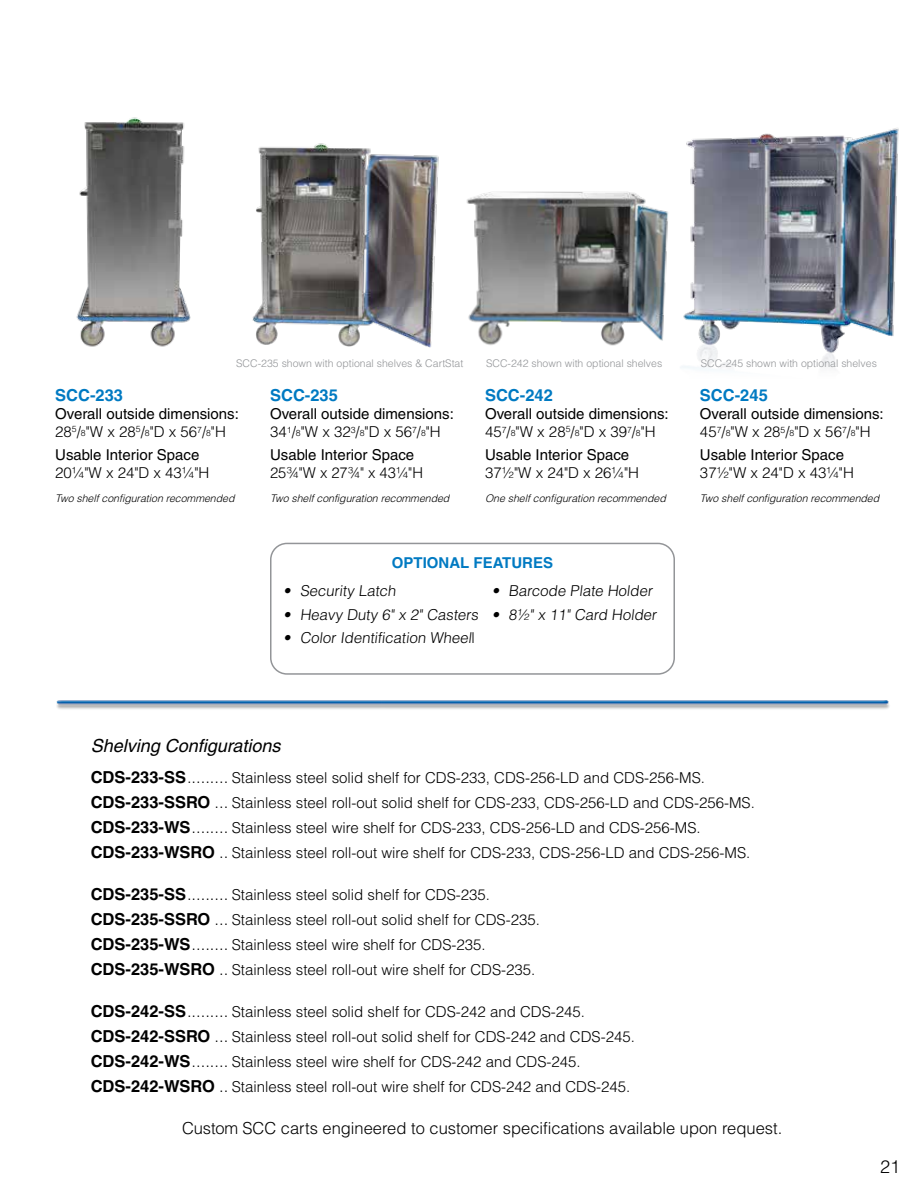
<style>
.page{position:relative;width:918px;height:1188px;background:#fff}
.page>*{position:absolute;margin:0;border:0;box-sizing:border-box;transform-origin:0 0}
.t1{font:italic 18px "Helvetica LT Pro";color:#000}
.t2{font:300 18px "Helvetica LT Pro";color:#000}
.t3{font:700 16.5px "Helvetica LT Pro";color:#000}
.t4{font:300 16.5px "Helvetica LT Pro";color:#000}
.t5{font:700 16.5px "Helvetica LT Pro";color:#007ac2}
.t6{font:300 15px/25.2px "Helvetica LT Pro";color:#000}
.t7{font:15px/18px "Helvetica LT Pro";color:#000}
.t8{font:700 15px "Helvetica LT Pro";color:#007ac2}
.t9{font:italic 300 10.5px "Helvetica LT Pro";color:#000}
.t10{font:300 10.5px "Helvetica LT Pro";color:#939598}
.s1{font-weight:300}
.s2{font-weight:300;font-size:8.7px}
.s3{font-weight:700;font-size:16.5px}
</style>
<div class="page">
<div style="left:270px;top:543px;width:405px;height:132px;border:2px solid #939598;border-radius:16px"></div>
<img style="left:680px;top:128px;width:219px;height:242px">
<img style="left:56px;top:700px;width:834px;height:9px">
<img style="left:466px;top:182px;width:215px;height:173px">
<img style="left:252px;top:143px;width:187px;height:205px">
<img style="left:76px;top:117px;width:115px;height:230px">
<p class="t10" style="left:236px;top:357px;width:229px">SCC-235 shown with optional shelves &amp; CartStat</p>
<p class="t10" style="left:486px;top:357px;width:178px">SCC-242 shown with optional shelves</p>
<p class="t10" style="left:701px;top:357px;width:178px">SCC-245 shown with optional shelves</p>
<p class="t5" style="left:485px;top:385px;width:69px">SCC-242</p>
<p class="t7" style="left:485px;top:405px;width:185px">Overall outside dimensions:<br><span class="s1">45</span><sup>7</sup><span class="s1">/</span><span class="s2">8</span><span class="s1">"W x 28</span><sup>5</sup><span class="s1">/</span><span class="s2">8</span><span class="s1">"D x 39</span><sup>7</sup><span class="s1">/</span><span class="s2">8</span><span class="s1">"H</span></p>
<p class="t7" style="left:485px;top:446px;width:146px">Usable Interior Space</p>
<p class="t6" style="left:485px;top:460px;width:155px">37½"W x 24"D x 26¼"H</p>
<p class="t9" style="left:485px;top:491px;width:185px">One shelfconfiguration recommended</p>
<p class="t5" style="left:55px;top:385px;width:69px">SCC-233</p>
<p class="t7" style="left:55px;top:405px;width:185px">Overall outside dimensions:<br><span class="s1">28</span><sup>5</sup><span class="s1">/</span><span class="s2">8</span><span class="s1">"W x 28</span><sup>5</sup><span class="s1">/</span><span class="s2">8</span><span class="s1">"D x 56</span><sup>7</sup><span class="s1">/</span><span class="s2">8</span><span class="s1">"H</span></p>
<p class="t7" style="left:55px;top:446px;width:146px">Usable Interior Space</p>
<p class="t6" style="left:55px;top:460px;width:156px">20¼"W x 24"D x 43¼"H</p>
<p class="t9" style="left:55px;top:491px;width:184px">Two shelfconfiguration recommended</p>
<p class="t5" style="left:270px;top:385px;width:69px">SCC-235</p>
<p class="t7" style="left:270px;top:405px;width:185px">Overall outside dimensions:<br><span class="s1">34</span><sup>1</sup><span class="s1">/</span><span class="s2">8</span><span class="s1">"W x 32</span><sup>3</sup><span class="s1">/</span><span class="s2">8</span><span class="s1">"D x 56</span><sup>7</sup><span class="s1">/</span><span class="s2">8</span><span class="s1">"H</span></p>
<p class="t7" style="left:270px;top:446px;width:146px">Usable Interior Space</p>
<p class="t6" style="left:270px;top:460px;width:154px">25¾"W x 27¾" x 43¼"H</p>
<p class="t9" style="left:270px;top:491px;width:184px">Two shelfconfiguration recommended</p>
<p class="t5" style="left:700px;top:385px;width:69px">SCC-245</p>
<p class="t7" style="left:700px;top:405px;width:185px">Overall outside dimensions:<br><span class="s1">45</span><sup>7</sup><span class="s1">/</span><span class="s2">8</span><span class="s1">"W x 28</span><sup>5</sup><span class="s1">/</span><span class="s2">8</span><span class="s1">"D x 56</span><sup>7</sup><span class="s1">/</span><span class="s2">8</span><span class="s1">"H</span></p>
<p class="t7" style="left:700px;top:446px;width:146px">Usable Interior Space</p>
<p class="t6" style="left:700px;top:460px;width:155px">37½"W x 24"D x 43¼"H</p>
<p class="t9" style="left:700px;top:491px;width:184px">Two shelfconfiguration recommended</p>
<p class="t8" style="left:392px;top:553px;width:163px">OPTIONAL FEATURES</p>
<p class="t6" style="left:284px;top:578px;width:116px">• Security Latch</p>
<p class="t6" style="left:492px;top:578px;width:164px">• Barcode Plate Holder</p>
<p class="t6" style="left:284px;top:602px;width:377px">• Heavy Duty 6" x 2" Casters • 8½" x 11" Card Holder</p>
<p class="t6" style="left:284px;top:625px;width:193px">• Color Identification Wheell</p>
<p class="t1" style="left:91px;top:735px;width:191px">Shelving Configurations</p>
<p class="t3" style="left:91px;top:767px;width:97px">CDS-233-SS</p>
<p class="t6" style="left:232px;top:765px;width:475px">Stainless steel solid shelf for CDS-233, CDS-256-LD and CDS-256-MS.</p>
<p class="t3" style="left:91px;top:792px;width:121px">CDS-233-SSRO</p>
<p class="t6" style="left:232px;top:790px;width:525px">Stainless steel roll-out solid shelf for CDS-233, CDS-256-LD and CDS-256-MS.</p>
<p class="t3" style="left:91px;top:817px;width:101px">CDS-233-WS</p>
<p class="t6" style="left:91px;top:815px;width:661px;text-indent:141px">Stainless steel wire shelf for CDS-233, CDS-256-LD and CDS-256-MS.<br><span class="s3">CDS-233-WSRO</span> Stainless steel roll-out wire shelf for CDS-233, CDS-256-LD and CDS-256-MS.</p>
<p class="t3" style="left:91px;top:884px;width:97px">CDS-235-SS</p>
<p class="t6" style="left:232px;top:882px;width:260px">Stainless steel solid shelf for CDS-235.</p>
<p class="t3" style="left:91px;top:909px;width:121px">CDS-235-SSRO</p>
<p class="t6" style="left:232px;top:907px;width:310px">Stainless steel roll-out solid shelf for CDS-235.</p>
<p class="t3" style="left:91px;top:934px;width:101px">CDS-235-WS</p>
<p class="t6" style="left:91px;top:932px;width:446px;text-indent:141px">Stainless steel wire shelf for CDS-235.<br><span class="s3">CDS-235-WSRO</span> Stainless steel roll-out wire shelf for CDS-235.</p>
<p class="t3" style="left:91px;top:1001px;width:97px">CDS-242-SS</p>
<p class="t6" style="left:232px;top:999px;width:355px">Stainless steel solid shelf for CDS-242 and CDS-245.</p>
<p class="t3" style="left:91px;top:1026px;width:121px">CDS-242-SSRO</p>
<p class="t6" style="left:232px;top:1024px;width:405px">Stainless steel roll-out solid shelf for CDS-242 and CDS-245.</p>
<p class="t3" style="left:91px;top:1051px;width:101px">CDS-242-WS</p>
<p class="t6" style="left:91px;top:1049px;width:541px;text-indent:141px">Stainless steel wire shelf for CDS-242 and CDS-245.<br><span class="s3">CDS-242-WSRO</span> Stainless steel roll-out wire shelf for CDS-242 and CDS-245.</p>
<p class="t4" style="left:182px;top:1118px;width:602px">Custom SCC carts engineered to customer specifications available upon request.</p>
<p class="t2" style="left:880px;top:1155px;width:22px">21</p>
</div>
